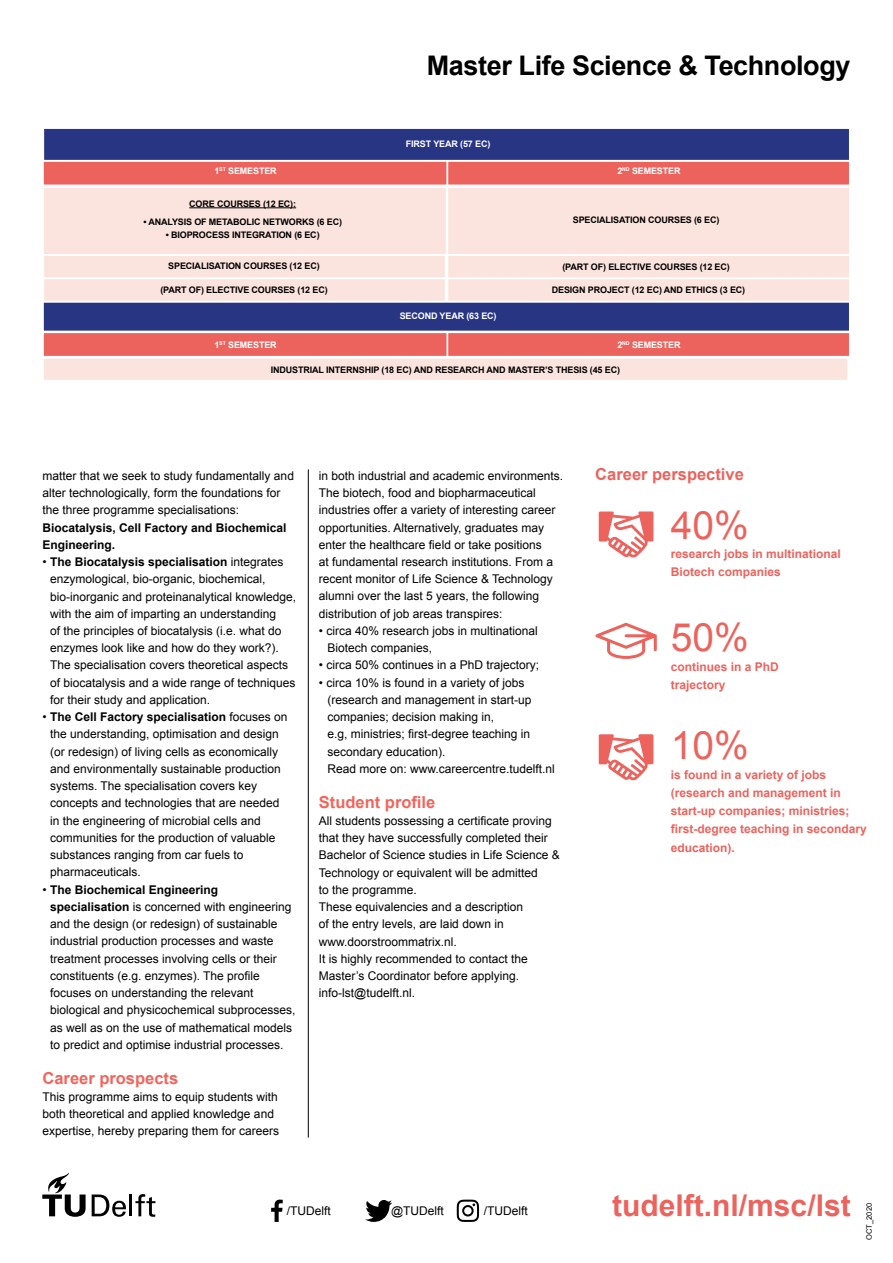
<style>
.page{position:relative;width:893px;height:1263px;background:#fff}
.page>*{position:absolute;margin:0;border:0;box-sizing:border-box;transform-origin:0 0}
.t1{font:39px "Arial";color:#ec635d}
.t2{font:700 30px "Arial";color:#ec635d}
.t3{font:700 27px "Arial";letter-spacing:-.015em;color:#000}
.t4{font:700 16.5px "Arial";color:#f3645c}
.t5{font:700 16.5px "Arial";color:#ec635d}
.t6{font:12px/17.2px "Arial";color:#000}
.t7{font:700 12px/18px "Arial";color:#ec635d}
.t8{font:700 12px/17.2px "Arial";color:#000}
.t9{font:700 9px "Arial";letter-spacing:-.015em;color:#000}
.t10{font:700 9px "Arial";letter-spacing:-.015em;color:#fff}
.t11{font:7.5px "Arial";color:#000}
.s1{font-weight:700}
</style>
<div class="page">
<hr style="left:129px;top:1194px;width:3px;height:22px;background:#000">
<svg style="left:42px;top:1173px;width:44px;height:44px"></svg>
<svg style="left:135px;top:1194px;width:20px;height:23px"></svg>
<svg style="left:92px;top:1194px;width:34px;height:23px"></svg>
<hr style="left:308px;top:469px;width:1px;height:668px;background:#000">
<svg style="left:271px;top:1199px;width:12px;height:23px"></svg>
<svg style="left:457px;top:1199px;width:22px;height:23px"></svg>
<svg style="left:365px;top:1200px;width:27px;height:22px"></svg>
<svg style="left:599px;top:734px;width:54px;height:46px"></svg>
<svg style="left:599px;top:511px;width:54px;height:47px"></svg>
<div style="left:42px;top:301px;width:808px;height:31px;background:#283583;border:2px solid #fff"></div>
<div style="left:42px;top:160px;width:406px;height:26px;background:#ec635d;border:2px solid #fff"></div>
<div style="left:42px;top:332px;width:406px;height:25px;background:#ec635d;border:2px solid #fff"></div>
<div style="left:447px;top:160px;width:403px;height:26px;background:#ec635d;border:2px solid #fff"></div>
<div style="left:447px;top:332px;width:403px;height:25px;background:#ec635d;border:2px solid #fff"></div>
<div style="left:42px;top:186px;width:405px;height:69px;background:#fce4de;border:2px solid #fff"></div>
<div style="left:447px;top:186px;width:403px;height:69px;background:#fce4de;border:2px solid #fff"></div>
<div style="left:447px;top:278px;width:403px;height:24px;background:#fce4de;border:2px solid #fff"></div>
<div style="left:447px;top:254px;width:403px;height:25px;background:#fce4de;border:2px solid #fff"></div>
<div style="left:43px;top:254px;width:403px;height:25px;background:#fce4de;border:2px solid #fff"></div>
<div style="left:43px;top:278px;width:403px;height:24px;background:#fce4de;border:2px solid #fff"></div>
<div style="left:42px;top:357px;width:807px;height:24px;background:#fce4de;border:2px solid #fff"></div>
<div style="left:43px;top:127px;width:807px;height:34px;background:#283583;border:2px solid #fff"></div>
<hr style="left:189px;top:207px;width:107px;height:1px;background:#000">
<svg style="left:595px;top:623px;width:62px;height:36px"></svg>
<h3 class="t3" style="left:427px;top:48px;width:425px">Master Life Science &amp; Technology</h3>
<p class="t10" style="left:214px;top:165px;width:64px">1<sup>ST</sup> SEMESTER</p>
<p class="t9" style="left:189px;top:198px;width:108px">CORE COURSES (12 EC):</p>
<p class="t9" style="left:143px;top:216px;width:200px">• ANALYSIS OF METABOLIC NETWORKS (6 EC)</p>
<p class="t9" style="left:166px;top:229px;width:155px">• BIOPROCESS INTEGRATION (6 EC)</p>
<p class="t10" style="left:406px;top:138px;width:86px">FIRST YEAR (57 EC)</p>
<p class="t10" style="left:617px;top:165px;width:65px">2<sup>ND</sup> SEMESTER</p>
<p class="t9" style="left:573px;top:214px;width:148px">SPECIALISATION COURSES (6 EC)</p>
<p class="t9" style="left:168px;top:260px;width:153px">SPECIALISATION COURSES (12 EC)</p>
<p class="t9" style="left:562px;top:261px;width:169px">(PART OF) ELECTIVE COURSES (12 EC)</p>
<p class="t9" style="left:160px;top:284px;width:169px">(PART OF) ELECTIVE COURSES (12 EC)</p>
<p class="t9" style="left:552px;top:284px;width:195px">DESIGN PROJECT (12 EC) AND ETHICS (3 EC)</p>
<p class="t10" style="left:214px;top:339px;width:64px">1<sup>ST</sup> SEMESTER</p>
<p class="t10" style="left:400px;top:310px;width:98px">SECOND YEAR (63 EC)</p>
<p class="t10" style="left:617px;top:339px;width:65px">2<sup>ND</sup> SEMESTER</p>
<p class="t9" style="left:271px;top:364px;width:351px">INDUSTRIAL INTERNSHIP (18 EC) AND RESEARCH AND MASTER’S THESIS (45 EC)</p>
<p class="t6" style="left:43px;top:467px;width:253px">matter that we seek to study fundamentally and alter technologically, form the foundations for the three programme specialisations:</p>
<p class="t8" style="left:43px;top:519px;width:246px">Biocatalysis, Cell Factory and Biochemical<br>Engineering.</p>
<p class="t6" style="left:50px;top:553px;width:248px;text-indent:-8px">• <span class="s1">The Biocatalysis specialisation</span> integrates enzymological, bio-organic, biochemical, bio-inorganic and proteinanalytical knowledge, with the aim of imparting an understanding<br>of the principles of biocatalysis (i.e. what do enzymes look like and how do they work?).<br>The specialisation covers theoretical aspects of biocatalysis and a wide range of techniques for their study and application.</p>
<p class="t6" style="left:50px;top:708px;width:239px;text-indent:-8px">• <span class="s1">The Cell Factory specialisation</span> focuses on the understanding, optimisation and design (or redesign) of living cells as economically and environmentally sustainable production systems. The specialisation covers key concepts and technologies that are needed in the engineering of microbial cells and communities for the production of valuable substances ranging from car fuels to pharmaceuticals.</p>
<p class="t6" style="left:50px;top:881px;width:247px;text-indent:-8px">• <span class="s1">The Biochemical Engineering specialisation</span> is concerned with engineering and the design (or redesign) of sustainable industrial production processes and waste treatment processes involving cells or their constituents (e.g. enzymes). The profile focuses on understanding the relevant biological and physicochemical subprocesses, as well as on the use of mathematical models to predict and optimise industrial processes.</p>
<h3 class="t4" style="left:43px;top:1067px;width:137px">Career prospects</h3>
<p class="t6" style="left:43px;top:1088px;width:238px">This programme aims to equip students with both theoretical and applied knowledge and expertise, hereby preparing them for careers</p>
<p class="t6" style="left:319px;top:467px;width:246px">in both industrial and academic environments.<br>The biotech, food and biopharmaceutical industries offer a variety of interesting career opportunities. Alternatively, graduates may enter the healthcare field or take positions<br>at fundamental research institutions. From a recent monitor of Life Science &amp; Technology alumni over the last 5 years, the following distribution of job areas transpires:</p>
<p class="t6" style="left:327px;top:622px;width:212px;text-indent:-9px">• circa 40% research jobs in multinational<br>Biotech companies,</p>
<p class="t6" style="left:319px;top:657px;width:222px">• circa 50% continues in a PhD trajectory;</p>
<p class="t6" style="left:327px;top:674px;width:229px;text-indent:-9px">• circa 10% is found in a variety of jobs (research and management in start-up companies; decision making in,<br>e.g, ministries; first-degree teaching in secondary education).<br>Read more on: www.careercentre.tudelft.nl</p>
<h3 class="t4" style="left:319px;top:791px;width:118px">Student profile</h3>
<p class="t6" style="left:319px;top:812px;width:242px">All students possessing a certificate proving that they have successfully completed their Bachelor of Science studies in Life Science &amp; Technology or equivalent will be admitted<br>to the programme.<br>These equivalencies and a description<br>of the entry levels, are laid down in www.doorstroommatrix.nl.<br>It is highly recommended to contact the Master’s Coordinator before applying. info-lst@tudelft.nl.</p>
<p class="t6" style="left:287px;top:1203px;width:46px">/TUDelft</p>
<p class="t6" style="left:391px;top:1203px;width:54px">@TUDelft</p>
<p class="t6" style="left:484px;top:1203px;width:46px">/TUDelft</p>
<h3 class="t5" style="left:595px;top:463px;width:150px">Career perspective</h3>
<h1 class="t1" style="left:671px;top:499px;width:80px">40%</h1>
<p class="t7" style="left:671px;top:545px;width:172px">research jobs in multinational<br>Biotech companies</p>
<h1 class="t1" style="left:671px;top:612px;width:80px">50%</h1>
<p class="t7" style="left:671px;top:658px;width:110px">continues in a PhD trajectory</p>
<h1 class="t1" style="left:671px;top:720px;width:80px">10%</h1>
<p class="t7" style="left:671px;top:766px;width:198px">is found in a variety of jobs (research and management in start-up companies; ministries; first-degree teaching in secondary</p>
<p class="t7" style="left:671px;top:839px;width:66px">education).</p>
<h2 class="t2" style="left:612px;top:1186px;width:240px">tudelft.nl/msc/lst</h2>
<p class="t11" style="left:864px;top:1240px;width:38px;rotate:-90deg">OCT_2020</p>
</div>
